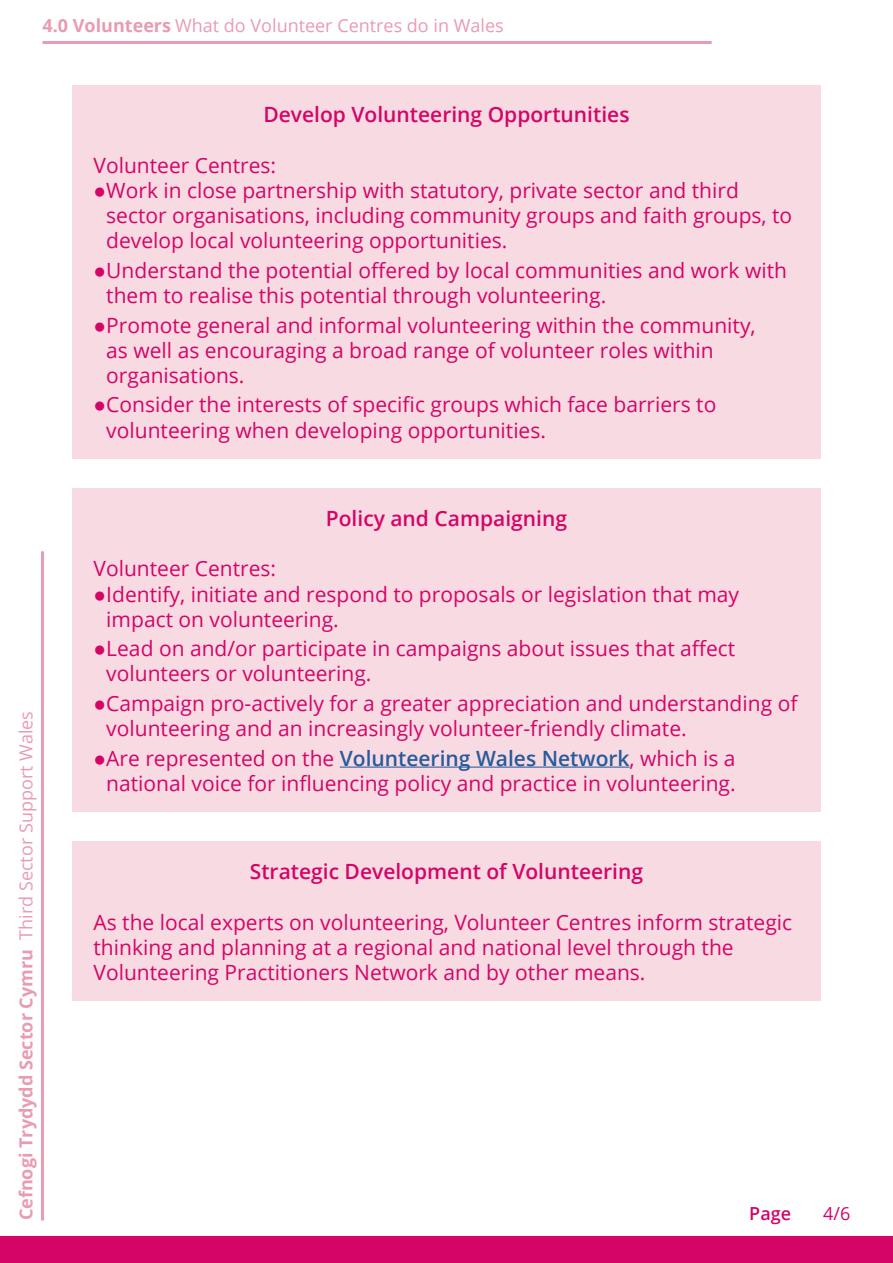
<style>
.page{position:relative;width:893px;height:1263px;background:#fff}
.page>*{position:absolute;margin:0;border:0;box-sizing:border-box;transform-origin:0 0}
.Paragraph-Standard{font:21px/25.2px "Open Sans";color:#d50467}
.Paragraph-Standard-2{font:600 21px "Open Sans";color:#d50467}
.t1{font:18px "Open Sans";color:#e99bb1}
.t2{font:700 18px "Open Sans";color:#e99bb1}
.t3{font:600 18px "Open Sans";color:#d50467}
.t4{font:18px "Open Sans";color:#d50467}
.s1{font-weight:700}
.s2{font-family:"Helvetica"}
.s3{font-weight:600;color:#275b9b}
</style>
<div class="page">
<hr style="left:43px;top:41px;width:669px;height:3px;background:#e99bb1">
<div style="left:0;top:1236px;width:893px;height:27px;background:#d50467"></div>
<hr style="left:41px;top:551px;width:3px;height:669px;background:#e99bb1">
<div style="left:72px;top:85px;width:749px;height:374px;background:#f7dae2"></div>
<div style="left:72px;top:489px;width:749px;height:323px;background:#f7dae2"></div>
<hr style="left:340px;top:766px;width:290px;height:2px;background:#275b9b">
<div style="left:72px;top:842px;width:749px;height:159px;background:#f7dae2"></div>
<p class="t1" style="left:43px;top:13px;width:463px"><span class="s1">4.0 Volunteers</span> What do Volunteer Centres do in Wales</p>
<p class="Paragraph-Standard-2" style="left:263px;top:100px;width:368px">Develop Volunteering Opportunities</p>
<p class="Paragraph-Standard" style="left:94px;top:152px;width:184px">Volunteer Centres:</p>
<p class="Paragraph-Standard" style="left:106px;top:177px;width:687px;text-indent:-13px"><span class="s2">●</span>Work in close partnership with statutory, private sector and third sector organisations, including community groups and faith groups, to develop local volunteering opportunities.</p>
<p class="Paragraph-Standard" style="left:106px;top:257px;width:682px;text-indent:-13px"><span class="s2">●</span>Understand the potential offered by local communities and work with them to realise this potential through volunteering.</p>
<p class="Paragraph-Standard" style="left:106px;top:312px;width:651px;text-indent:-13px"><span class="s2">●</span>Promote general and informal volunteering within the community, as well as encouraging a broad range of volunteer roles within organisations.</p>
<p class="Paragraph-Standard" style="left:106px;top:392px;width:612px;text-indent:-13px"><span class="s2">●</span>Consider the interests of specific groups which face barriers to volunteering when developing opportunities.</p>
<p class="t1" style="left:14px;top:940px;width:230px;rotate:-90deg">Third Sector Support Wales</p>
<p class="t2" style="left:13px;top:1220px;width:273px;rotate:-90deg">Cefnogi Trydydd Sector Cymru</p>
<p class="Paragraph-Standard-2" style="left:326px;top:504px;width:243px">Policy and Campaigning</p>
<p class="Paragraph-Standard" style="left:94px;top:556px;width:184px">Volunteer Centres:</p>
<p class="Paragraph-Standard" style="left:106px;top:581px;width:634px;text-indent:-13px"><span class="s2">●</span>Identify, initiate and respond to proposals or legislation that may impact on volunteering.</p>
<p class="Paragraph-Standard" style="left:106px;top:635px;width:631px;text-indent:-13px"><span class="s2">●</span>Lead on and/or participate in campaigns about issues that affect volunteers or volunteering.</p>
<p class="Paragraph-Standard" style="left:106px;top:690px;width:693px;text-indent:-13px"><span class="s2">●</span>Campaign pro-actively for a greater appreciation and understanding of volunteering and an increasingly volunteer-friendly climate.</p>
<p class="Paragraph-Standard" style="left:94px;top:745px;width:644px;text-align:right"><span class="s2">●</span>Are represented on the <span class="s3">Volunteering Wales Network</span>, which is a national voice for influencing policy and practice in volunteering.</p>
<p class="Paragraph-Standard-2" style="left:250px;top:857px;width:395px">Strategic Development of Volunteering</p>
<p class="Paragraph-Standard" style="left:94px;top:909px;width:700px">As the local experts on volunteering, Volunteer Centres inform strategic thinking and planning at a regional and national level through the<br>Volunteering Practitioners Network and by other means.</p>
<p class="t3" style="left:749px;top:1201px;width:43px">Page</p>
<p class="t4" style="left:823px;top:1201px;width:29px">4/6</p>
</div>
